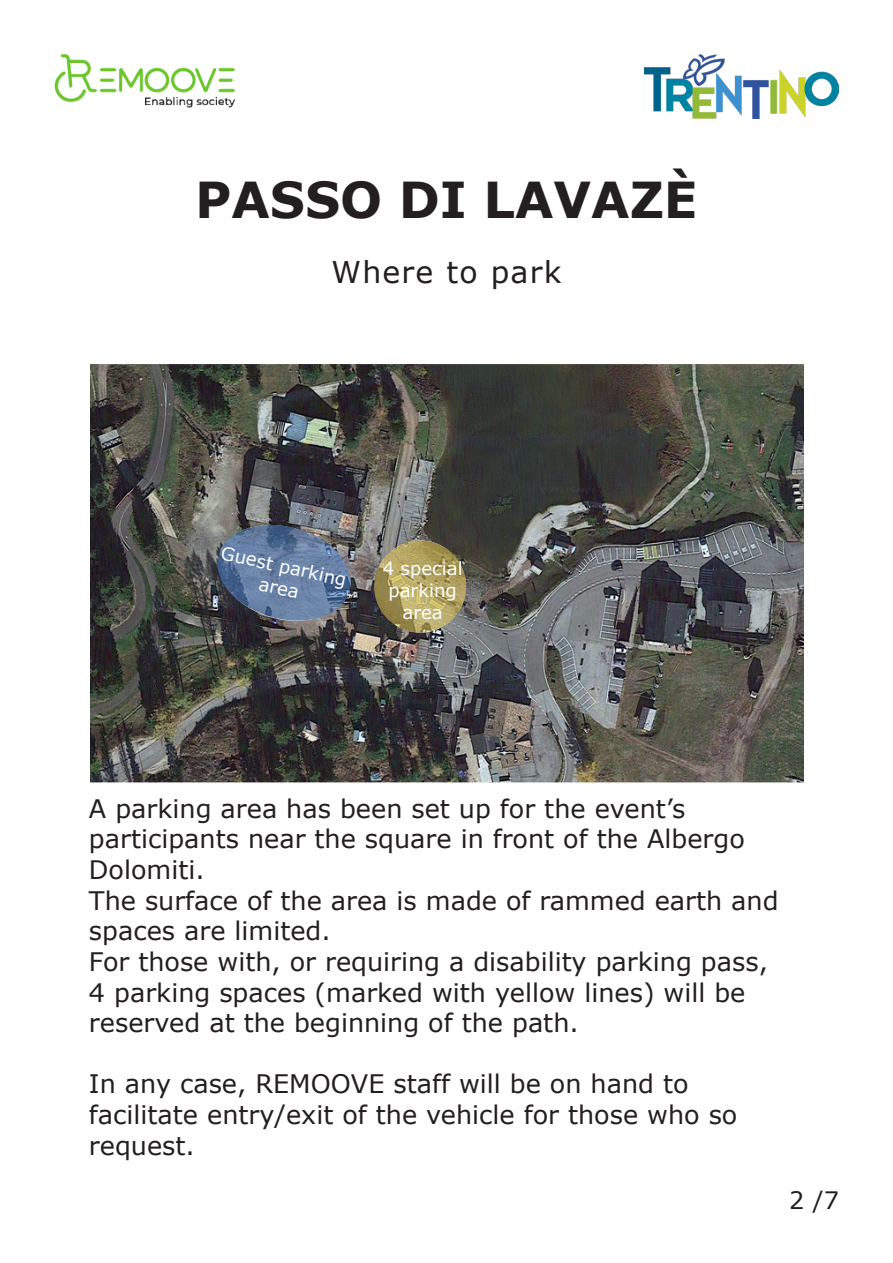
<style>
.page{position:relative;width:893px;height:1263px;background:#fff}
.page>*{position:absolute;margin:0;border:0;box-sizing:border-box;transform-origin:0 0}
.t1{font:700 49.5px "Verdana";color:#231f20}
.t2{font:30px "Verdana";letter-spacing:.04em;color:#231f20}
.t3{font:25.5px/30.6px "Verdana";color:#231f20}
.t4{font:24px "Verdana";color:#231f20}
.t5{font:18.15px/21.9px "Verdana";color:#fff;text-align:center}
</style>
<div class="page">
<img style="left:54px;top:54px;width:180px;height:54px">
<img style="left:644px;top:54px;width:195px;height:64px">
<img style="left:90px;top:364px;width:714px;height:418px">
<img style="left:374px;top:540px;width:92px;height:92px;border-radius:46px">
<img style="left:217px;top:525px;width:134px;height:96px">
<p class="t1" style="left:195px;top:168px;width:504px">PASSO DI LAVAZÈ</p>
<p class="t2" style="left:331px;top:253px;width:232px">Where to park</p>
<p class="t5" style="left:224px;top:541px;width:130px;rotate:13deg">Guest parking</p>
<p class="t5" style="left:262px;top:573px;width:42px;rotate:13deg">area</p>
<p class="t5" style="left:383px;top:558px;width:81px">4 special parking area</p>
<p class="t3" style="left:89px;top:794px;width:657px">A parking area has been set up for the event’s participants near the square in front of the Albergo<br>Dolomiti.</p>
<p class="t3" style="left:89px;top:885px;width:691px">The surface of the area is made of rammed earth and spaces are limited.</p>
<p class="t3" style="left:89px;top:947px;width:680px">For those with, or requiring a disability parking pass,<br>4 parking spaces (marked with yellow lines) will be reserved at the beginning of the path.</p>
<p class="t3" style="left:89px;top:1069px;width:650px">In any case, REMOOVE staff will be on hand to facilitate entry/exit of the vehicle for those who so request.</p>
<p class="t4" style="left:789px;top:1184px;width:51px">2 /7</p>
</div>
